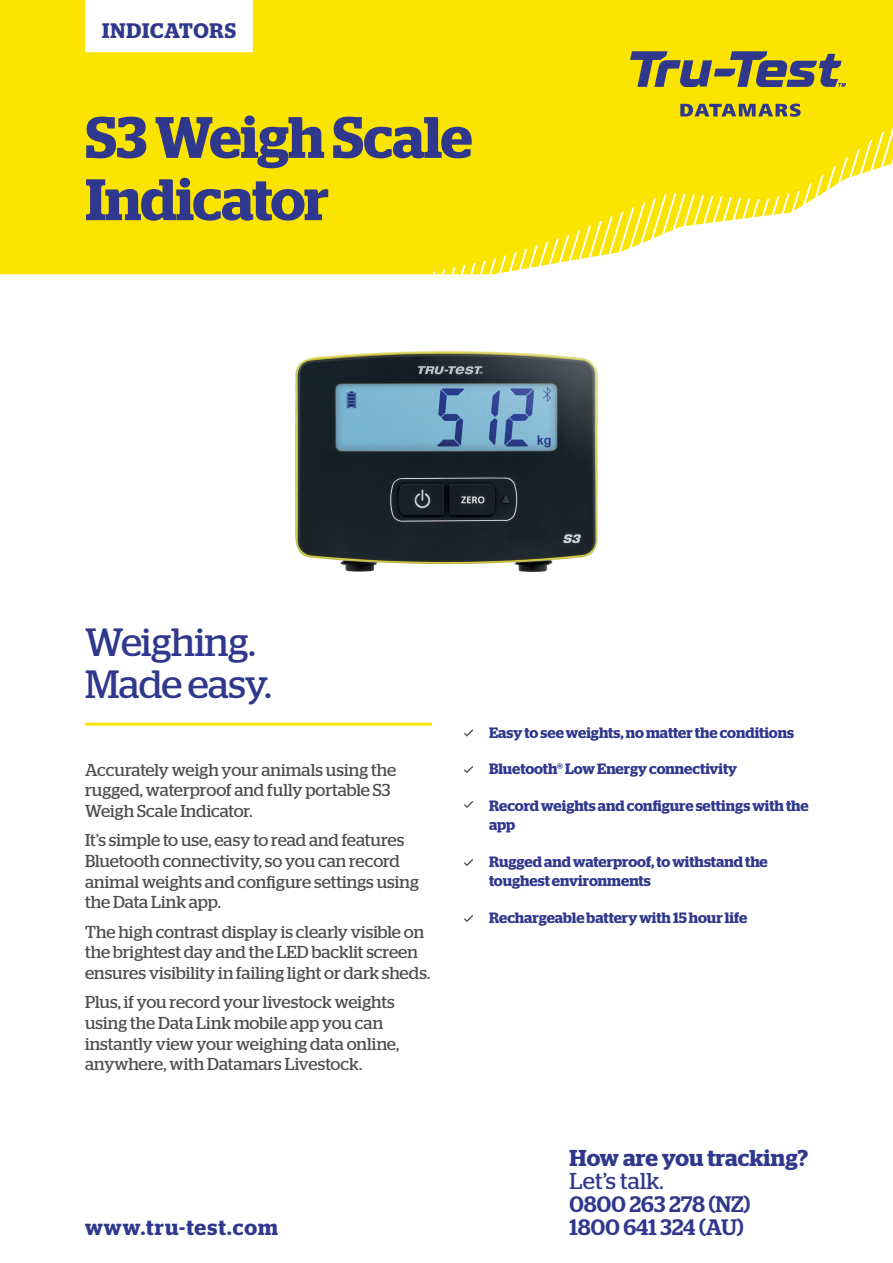
<style>
.page{position:relative;width:893px;height:1263px;background:#fff}
.page>*{position:absolute;margin:0;border:0;box-sizing:border-box;transform-origin:0 0}
.Data_sheet_title_-_b{font:600 58.35px/62.2px "Stag";letter-spacing:-.015em;color:#2f388d}
.Subhead{font:39.45px "Stag";letter-spacing:-.01em;color:#2f388d}
.How_are_you_tracking{font:600 22.95px "Stag";letter-spacing:.005em;color:#2f388d}
.Let_s_talk{font:22.95px "Stag";letter-spacing:.01em;color:#2f388d}
.Contact_number{font:500 22.35px "Stag";color:#2f388d}
.www_tru-test_com{font:600 21.45px "Stag";letter-spacing:.05em;color:#2f388d}
.Data_sheet_category{font:600 21px "Stag";letter-spacing:.035em;color:#2f388d}
.Body{font:17.25px/20.7px "Stag";color:#4d4e50}
.Top_5_Benefits{font:600 15px/19.5px "Stag";color:#2f388d}
</style>
<div class="page">
<div style="left:0;top:0;width:893px;height:274px;background:#fae400"></div>
<svg style="left:425px;top:125px;width:468px;height:149px"></svg>
<div style="left:85px;top:0;width:168px;height:52px;background:#fff"></div>
<hr style="left:85px;top:723px;width:347px;height:3px;background:#fae400">
<svg style="left:680px;top:104px;width:121px;height:13px;background:#89854d"></svg>
<svg style="left:621px;top:0;width:225px;height:87px;background:#d3c31a"></svg>
<img style="left:296px;top:352px;width:301px;height:219px">
<svg style="left:464px;top:729px;width:9px;height:7px"></svg>
<svg style="left:464px;top:766px;width:9px;height:7px"></svg>
<svg style="left:464px;top:801px;width:9px;height:7px"></svg>
<svg style="left:464px;top:859px;width:9px;height:7px"></svg>
<svg style="left:464px;top:915px;width:9px;height:7px"></svg>
<p class="Data_sheet_category" style="left:102px;top:19px;width:135px">INDICATORS</p>
<p class="Data_sheet_title_-_b" style="left:85px;top:106px;width:388px">S3 Weigh Scale<br>Indicator</p>
<p class="Subhead" style="left:85px;top:619px;width:172px">Weighing.</p>
<p class="Subhead" style="left:85px;top:662px;width:188px">Made easy.</p>
<p class="Body" style="left:85px;top:759px;width:313px">Accurately weigh your animals using the rugged, waterproof and fully portable S3<br>Weigh Scale Indicator.</p>
<p class="Body" style="left:85px;top:830px;width:335px">It’s simple to use, easy to read and features Bluetooth connectivity, so you can record animal weights and configure settings using the Data Link app.</p>
<p class="Body" style="left:85px;top:921px;width:347px">The high contrast display is clearly visible on the brightest day and the LED backlit screen ensures visibility in failing light or dark sheds.</p>
<p class="Body" style="left:85px;top:991px;width:316px">Plus, if you record your livestock weights using the Data Link mobile app you can instantly view your weighing data online, anywhere, with Datamars Livestock.</p>
<p class="www_tru-test_com" style="left:85px;top:1215px;width:195px">www.tru-test.com</p>
<p class="Top_5_Benefits" style="left:489px;top:722px;width:307px">Easy to see weights, no matter the conditions</p>
<p class="Top_5_Benefits" style="left:489px;top:759px;width:250px">Bluetooth® Low Energy connectivity</p>
<p class="Top_5_Benefits" style="left:489px;top:795px;width:321px">Record weights and configure settings with the app</p>
<p class="Top_5_Benefits" style="left:489px;top:851px;width:280px">Rugged and waterproof, to withstand the toughest environments</p>
<p class="Top_5_Benefits" style="left:489px;top:907px;width:260px">Rechargeable battery with 15 hour life</p>
<p class="How_are_you_tracking" style="left:570px;top:1144px;width:240px">How are you tracking?</p>
<p class="Let_s_talk" style="left:570px;top:1167px;width:96px">Let’s talk.</p>
<p class="Contact_number" style="left:570px;top:1191px;width:182px">0800 263 278 (NZ)</p>
<p class="Contact_number" style="left:570px;top:1214px;width:176px">1800 641 324 (AU)</p>
</div>
